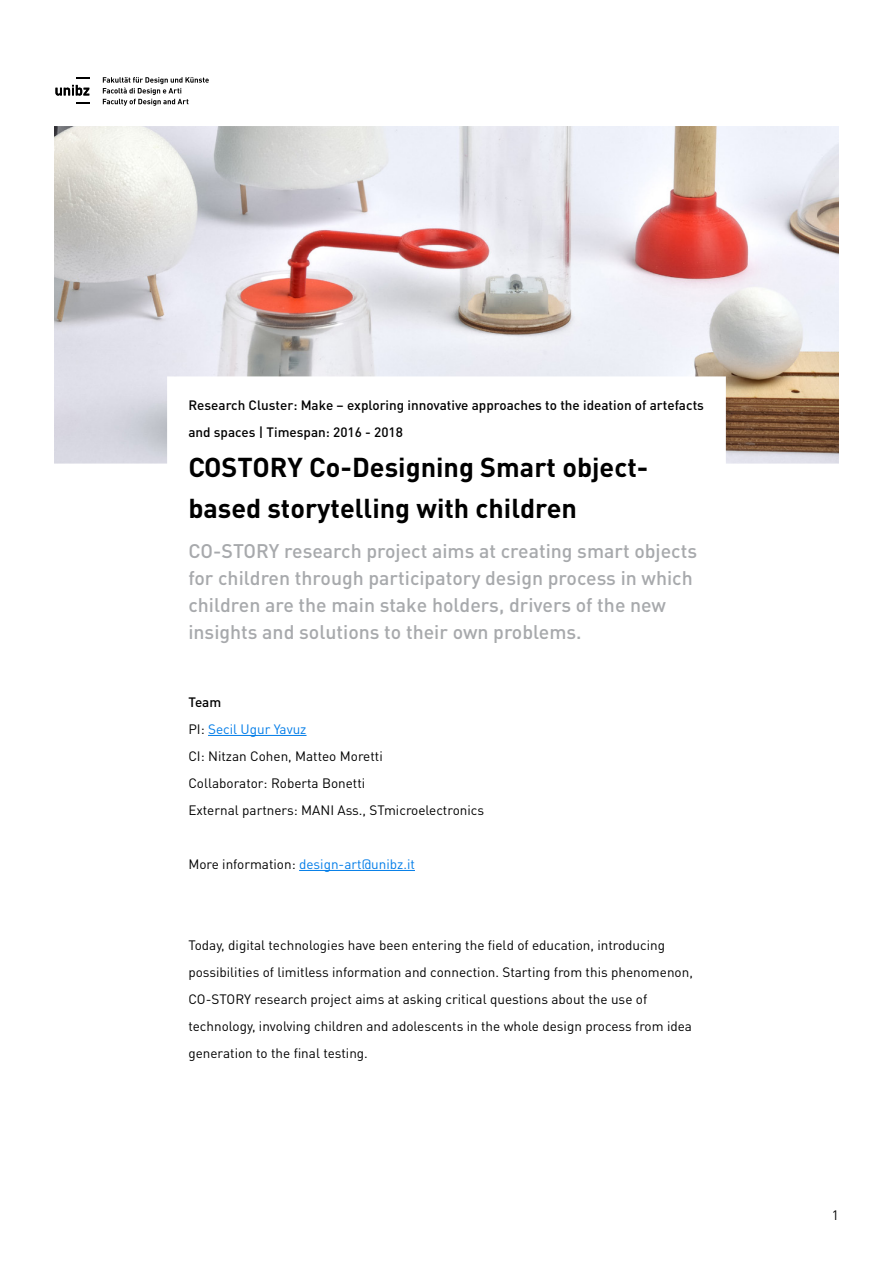
<style>
.page{position:relative;width:893px;height:1263px;background:#fff}
.page>*{position:absolute;margin:0;border:0;box-sizing:border-box;transform-origin:0 0}
.t1{font:700 27px/40.5px "DINOT";color:#000}
.t2{font:500 19.5px/27px "DINOT";color:#a7a9ac}
.t3{font:13.5px/27px "DINOT";color:#000}
.t4{font:500 13.5px/27px "DINOT";color:#000}
.t5{font:13.5px "DINOT";color:#007ce8}
.s1{font-weight:500}
.s2{color:#007ce8}
.s3{color:#000}
</style>
<div class="page">
<hr style="left:208px;top:735px;width:98px;height:1px;background:#007ce8">
<hr style="left:299px;top:870px;width:116px;height:1px;background:#007ce8">
<svg style="left:76px;top:77px;width:13px;height:2px"></svg>
<svg style="left:76px;top:102px;width:13px;height:2px"></svg>
<svg style="left:56px;top:85px;width:33px;height:11px"></svg>
<svg style="left:103px;top:77px;width:106px;height:29px"></svg>
<img style="left:54px;top:126px;width:785px;height:338px">
<p class="t4" style="left:188px;top:391px;width:517px">Research Cluster: Make – exploring innovative approaches to the ideation of artefacts and spaces | Timespan: 2016 - 2018</p>
<h1 class="t1" style="left:188px;top:446px;width:461px">COSTORY Co-Designing Smart object&shy;based storytelling with children</h1>
<h2 class="t2" style="left:188px;top:537px;width:510px">CO-STORY research project aims at creating smart objects for children through participatory design process in which children are the main stake holders, drivers of the new insights and solutions to their own problems.</h2>
<p class="t3" style="left:188px;top:688px;width:297px"><span class="s1">Team<br></span>PI: <span class="s2">Secil Ugur Yavuz<br></span>CI: Nitzan Cohen, Matteo Moretti<br>Collaborator: Roberta Bonetti<br>External partners: MANI Ass., STmicroelectronics</p>
<p class="t5" style="left:188px;top:854px;width:228px"><span class="s3">More information:</span> design-art@unibz.it</p>
<p class="t3" style="left:188px;top:931px;width:506px">Today, digital technologies have been entering the field of education, introducing possibilities of limitless information and connection. Starting from this phenomenon, CO-STORY research project aims at asking critical questions about the use of technology, involving children and adolescents in the whole design process from idea generation to the final testing.</p>
<p class="t3" style="left:832px;top:1201px;width:9px">1</p>
</div>
